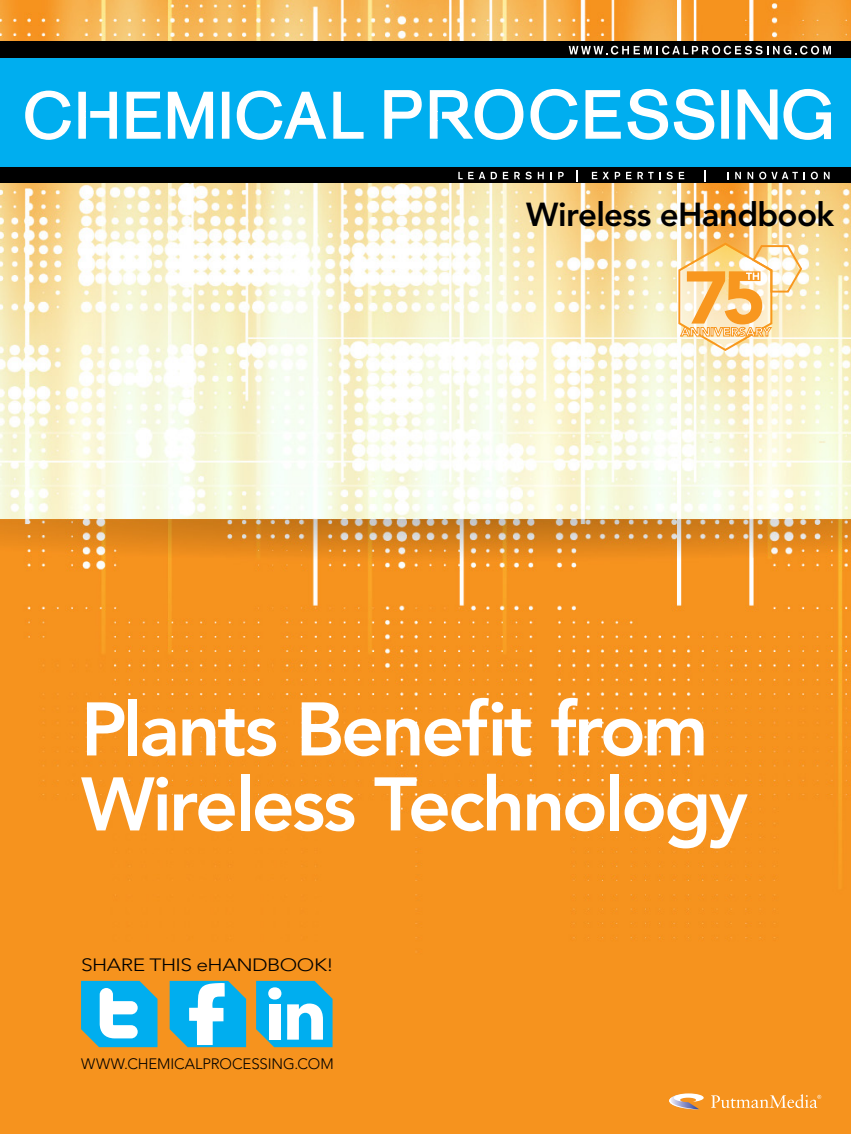
<style>
.page{position:relative;width:851px;height:1134px;background:#fff}
.page>*{position:absolute;margin:0;border:0;box-sizing:border-box;transform-origin:0 0}
.t1{font:800 75px/75px "Avenir LT Std";letter-spacing:-.04em;color:#fff}
.t2{font:800 33px "Avenir LT Std";letter-spacing:-.02em;color:#000}
.t3{font:300 17.7px "Avenir LT Std";letter-spacing:-.025em;color:#000;scale:1.19 1}
.t4{font:300 15px "Avenir LT Std";letter-spacing:-.005em;color:#000}
</style>
<div class="page">
<img style="left:0;top:0;width:850px;height:1134px">
<svg style="left:669px;top:1093px;width:34px;height:16px"></svg>
<svg style="left:711px;top:1094px;width:110px;height:14px;background:#f7ab51"></svg>
<div style="left:0;top:58px;width:850px;height:111px;background:#00aeef"></div>
<div style="left:0;top:42px;width:850px;height:16px;background:#000"></div>
<div style="left:0;top:168px;width:850px;height:15px;background:#000"></div>
<svg style="left:568px;top:46px;width:263px;height:9px"></svg>
<svg style="left:25px;top:90px;width:46px;height:50px"></svg>
<svg style="left:126px;top:91px;width:35px;height:48px"></svg>
<svg style="left:167px;top:91px;width:47px;height:48px"></svg>
<div style="left:222px;top:92px;width:7px;height:47px;background:#fff"></div>
<svg style="left:236px;top:90px;width:128px;height:50px"></svg>
<svg style="left:78px;top:91px;width:39px;height:48px"></svg>
<svg style="left:384px;top:90px;width:38px;height:49px"></svg>
<svg style="left:585px;top:88px;width:130px;height:52px"></svg>
<svg style="left:721px;top:90px;width:8px;height:49px"></svg>
<svg style="left:429px;top:88px;width:149px;height:52px"></svg>
<svg style="left:737px;top:88px;width:94px;height:52px"></svg>
<svg style="left:458px;top:172px;width:4px;height:7px"></svg>
<svg style="left:468px;top:172px;width:29px;height:7px"></svg>
<svg style="left:503px;top:172px;width:5px;height:7px"></svg>
<svg style="left:514px;top:172px;width:17px;height:7px"></svg>
<svg style="left:537px;top:172px;width:6px;height:7px"></svg>
<svg style="left:558px;top:172px;width:5px;height:7px"></svg>
<svg style="left:576px;top:170px;width:1px;height:12px"></svg>
<svg style="left:592px;top:172px;width:28px;height:7px"></svg>
<svg style="left:626px;top:172px;width:5px;height:7px"></svg>
<svg style="left:637px;top:172px;width:16px;height:7px"></svg>
<svg style="left:666px;top:172px;width:6px;height:7px"></svg>
<svg style="left:678px;top:172px;width:6px;height:7px"></svg>
<svg style="left:704px;top:170px;width:1px;height:12px"></svg>
<svg style="left:735px;top:172px;width:6px;height:7px"></svg>
<svg style="left:747px;top:172px;width:6px;height:7px"></svg>
<svg style="left:759px;top:172px;width:38px;height:7px"></svg>
<svg style="left:810px;top:172px;width:7px;height:7px"></svg>
<svg style="left:823px;top:172px;width:6px;height:7px"></svg>
<svg style="left:170px;top:981px;width:76px;height:66px"></svg>
<svg style="left:256px;top:981px;width:76px;height:66px"></svg>
<svg style="left:81px;top:981px;width:76px;height:66px"></svg>
<svg style="left:677px;top:242px;width:126px;height:111px"></svg>
<p class="t2" style="left:526px;top:195px;width:310px">Wireless eHandbook</p>
<p class="t1" style="left:81px;top:692px;width:668px">Plants Benefit from<br>Wireless Technology</p>
<p class="t3" style="left:81px;top:955px;width:214px">SHARE THIS EHANDBOOK!</p>
<p class="t4" style="left:81px;top:1055px;width:254px">WWW.CHEMICALPROCESSING.COM</p>
</div>
